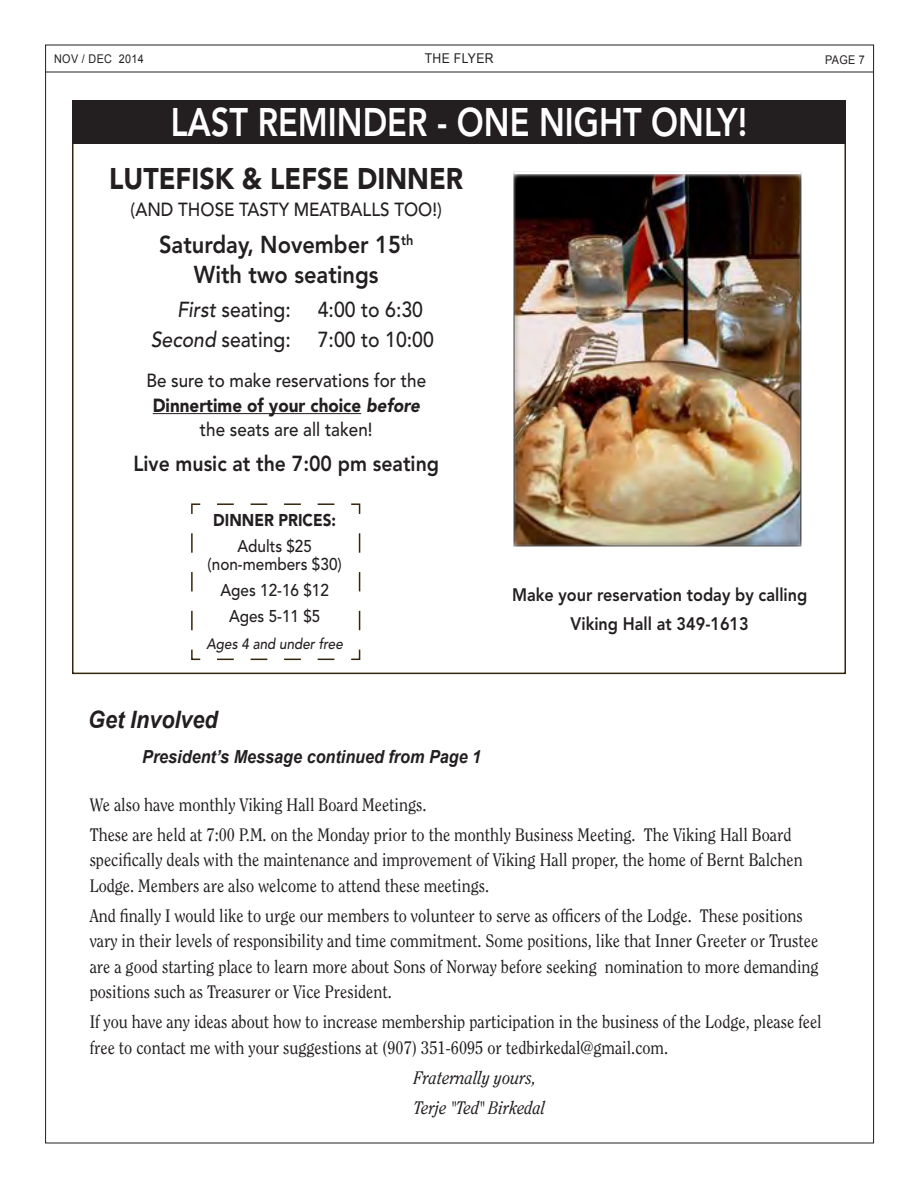
<style>
.page{position:relative;width:918px;height:1188px;background:#fff}
.page>*{position:absolute;margin:0;border:0;box-sizing:border-box;transform-origin:0 0}
.t1{font:800 39.6px "Avenir";color:#fff;scale:.82 1}
.t2{font:900 29.7px "Avenir";color:#231f20;scale:.9 1}
.t3{font:800 24.3px "Avenir";color:#231f20;scale:.9 1}
.t4{font:italic 700 24px "Arial";color:#231f20;scale:.9 1}
.t5{font:500 21.6px "Avenir";color:#231f20;scale:.9 1}
.t6{font:800 21.6px "Avenir";color:#231f20;scale:.9 1}
.t7{font:500 18.9px "Avenir";color:#231f20;scale:.9 1}
.t8{font:900 18.9px "Avenir";color:#231f20;scale:.9 1}
.Larger_Body_Text{font:18px/25.5px "Clearface";color:#231f20;scale:.9 1}
.t9{font:800 18px "Avenir";color:#231f20;scale:.9 1}
.t10{font:italic 700 18px "Arial";color:#231f20;scale:.9 1}
.Larger_Body_Text-2{font:italic 18px "Clearface";color:#231f20;scale:.9 1}
.t11{font:500 16.95px "Avenir";color:#231f20;scale:.9 1}
.t12{font:900 16.95px "Avenir";color:#231f20;scale:.9 1}
.t13{font:italic 500 15px "Avenir";color:#231f20;scale:.9 1}
.t14{font:13.5px "Arial";letter-spacing:.03em;color:#231f20;scale:.9 1}
.t15{font:12px "Arial";letter-spacing:.03em;color:#231f20;scale:.9 1}
.s1{font-style:italic}
</style>
<div class="page">
<hr style="left:45px;top:72px;width:829px;height:1px;background:#231f20">
<div style="left:512px;top:170px;width:291px;height:378px;background:#231f20;opacity:.5"></div>
<hr style="left:153px;top:413px;width:208px;height:1px;background:#231f20">
<div style="left:72px;top:101px;width:774px;height:43px;background:#231f20"></div>
<svg style="left:191px;top:503px;width:170px;height:158px"></svg>
<p class="t15" style="left:54px;top:52px;width:101px">NOV / DEC 2014</p>
<p class="t14" style="left:425px;top:51px;width:78px">THE FLYER</p>
<p class="t15" style="left:825px;top:53px;width:46px">PAGE 7</p>
<p class="t1" style="left:171px;top:99px;width:705px">LAST REMINDER - ONE NIGHT ONLY!</p>
<p class="t2" style="left:109px;top:161px;width:395px">LUTEFISK &amp; LEFSE DINNER</p>
<p class="t7" style="left:131px;top:198px;width:347px">(AND THOSE TASTY MEATBALLS TOO!)</p>
<p class="t3" style="left:159px;top:230px;width:284px">Saturday, November 15<sup>th</sup></p>
<p class="t3" style="left:194px;top:261px;width:207px">With two seatings</p>
<p class="t5" style="left:177px;top:297px;width:128px"><span class="s1">First</span> seating:</p>
<p class="t5" style="left:318px;top:297px;width:118px">4:00 to 6:30</p>
<p class="t5" style="left:151px;top:327px;width:157px"><span class="s1">Second</span> seating:</p>
<p class="t5" style="left:318px;top:327px;width:130px">7:00 to 10:00</p>
<p class="t7" style="left:146px;top:370px;width:312px">Be sure to make reservations for the</p>
<p class="t8" style="left:153px;top:394px;width:298px">Dinnertime of your choice <span class="s1">before</span></p>
<p class="t7" style="left:200px;top:419px;width:193px">the seats are all taken!</p>
<p class="t6" style="left:133px;top:451px;width:341px">Live music at the 7:00 pm seating</p>
<p class="t12" style="left:213px;top:510px;width:138px">DINNER PRICES:</p>
<p class="t11" style="left:237px;top:536px;width:84px">Adults $25</p>
<p class="t11" style="left:208px;top:554px;width:151px">(non-members $30)</p>
<p class="t11" style="left:220px;top:580px;width:122px">Ages 12-16 $12</p>
<p class="t11" style="left:229px;top:607px;width:103px">Ages 5-11 $5</p>
<p class="t13" style="left:206px;top:635px;width:153px">Ages 4 and under free</p>
<p class="t9" style="left:512px;top:585px;width:330px">Make your reservation today by calling</p>
<p class="t9" style="left:570px;top:613px;width:200px">Viking Hall at 349-1613</p>
<p class="t4" style="left:88px;top:707px;width:146px">Get Involved</p>
<p class="t10" style="left:142px;top:747px;width:378px">President’s Message continued from Page 1</p>
<p class="Larger_Body_Text" style="left:90px;top:792px;width:376px">We also have monthly Viking Hall Board Meetings.</p>
<p class="Larger_Body_Text" style="left:90px;top:822px;width:794px">These are held at 7:00 P.M. on the Monday prior to the monthly Business Meeting. The Viking Hall Board specifically deals with the maintenance and improvement of Viking Hall proper, the home of Bernt Balchen<br>Lodge. Members are also welcome to attend these meetings.</p>
<p class="Larger_Body_Text" style="left:90px;top:903px;width:811px">And finally I would like to urge our members to volunteer to serve as officers of the Lodge. These positions vary in their levels of responsibility and time commitment. Some positions, like that Inner Greeter or Trustee are a good starting place to learn more about Sons of Norway before seeking nomination to more demanding positions such as Treasurer or Vice President.</p>
<p class="Larger_Body_Text" style="left:90px;top:1009px;width:815px">If you have any ideas about how to increase membership participation in the business of the Lodge, please feel free to contact me with your suggestions at (907) 351-6095 or tedbirkedal@gmail.com.</p>
<p class="Larger_Body_Text-2" style="left:414px;top:1067px;width:138px">Fraternally yours,</p>
<p class="Larger_Body_Text-2" style="left:414px;top:1097px;width:148px">Terje "Ted" Birkedal</p>
</div>
